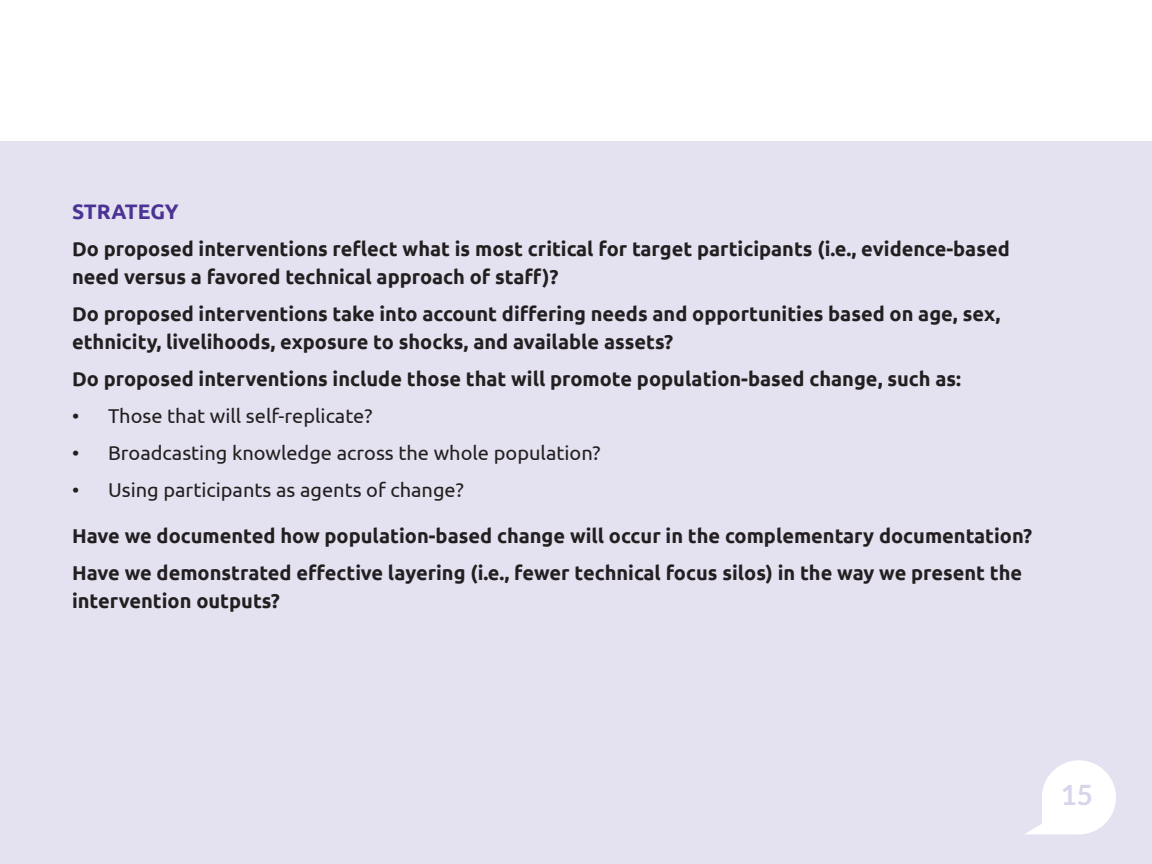
<style>
.page{position:relative;width:1152px;height:864px;background:#fff}
.page>*{position:absolute;margin:0;border:0;box-sizing:border-box;transform-origin:0 0}
.t1{font:700 28px "Lato";color:#d8d4e9}
.t2{font:700 21px "Ubuntu";color:#4a3394}
.t3{font:700 20px/28px "Ubuntu";color:#231f20}
.t4{font:20px "Ubuntu";color:#231f20}
</style>
<div class="page">
<div style="left:0;top:141px;width:1152px;height:723px;background:#e4e1f0"></div>
<svg style="left:1025px;top:760px;width:91px;height:74px"></svg>
<p class="t2" style="left:72px;top:199px;width:108px">STRATEGY</p>
<p class="t3" style="left:72px;top:235px;width:939px">Do proposed interventions reflect what is most critical for target participants (i.e., evidence-based need versus a favored technical approach of staff)?</p>
<p class="t3" style="left:72px;top:300px;width:930px">Do proposed interventions take into account differing needs and opportunities based on age, sex, ethnicity, livelihoods, exposure to shocks, and available assets?</p>
<p class="t3" style="left:72px;top:365px;width:891px">Do proposed interventions include those that will promote population-based change, such as:</p>
<p class="t4" style="left:72px;top:404px;width:302px">• Those that will self-replicate?</p>
<p class="t4" style="left:72px;top:441px;width:530px">• Broadcasting knowledge across the whole population?</p>
<p class="t4" style="left:72px;top:478px;width:393px">• Using participants as agents of change?</p>
<p class="t3" style="left:72px;top:517px;width:962px;line-height:37px">Have we documented how population-based change will occur in the complementary documentation?<br>Have we demonstrated effective layering (i.e., fewer technical focus silos) in the way we present the</p>
<p class="t3" style="left:72px;top:587px;width:209px">intervention outputs?</p>
<h1 class="t1" style="left:1060px;top:779px;width:34px">15</h1>
</div>
